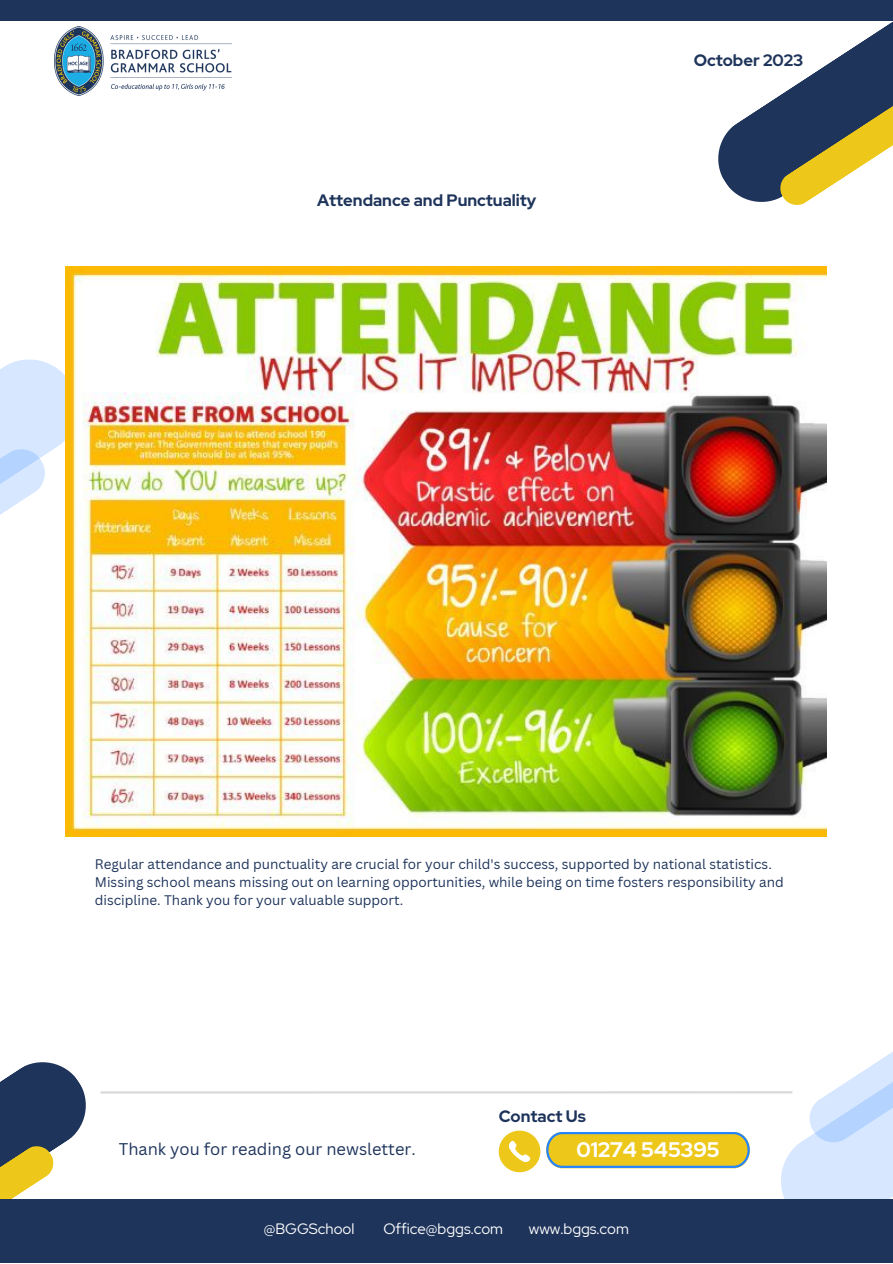
<style>
.page{position:relative;width:893px;height:1264px;background:#fff}
.page>*{position:absolute;margin:0;border:0;box-sizing:border-box;transform-origin:0 0}
.t1{font:700 21px "Red Hat Display";color:#fff}
.t2{font:700 16.5px "Red Hat Display";color:#1e345b}
.t3{font:16.5px "Canva Sans";color:#1e345b}
.t4{font:15px "Red Hat Display";color:#fff}
.t5{font:13.5px/18px "Canva Sans";color:#1e345b}
</style>
<div class="page">
<svg style="left:774px;top:1052px;width:118px;height:146px"></svg>
<svg style="left:0;top:1062px;width:86px;height:136px"></svg>
<div style="left:0;top:1198px;width:892px;height:64px;background:#1e345b"></div>
<hr style="left:101px;top:1091px;width:691px;height:2px;background:#d9d9d9">
<svg style="left:498px;top:1130px;width:42px;height:42px"></svg>
<svg style="left:718px;top:22px;width:174px;height:183px"></svg>
<svg style="left:0;top:353px;width:66px;height:307px"></svg>
<svg style="left:546px;top:1132px;width:204px;height:36px;background:#d2c040"></svg>
<div style="left:0;top:0;width:892px;height:21px;background:#1e345b"></div>
<img style="left:54px;top:27px;width:178px;height:69px">
<img style="left:66px;top:266px;width:760px;height:570px">
<p class="t2" style="left:317px;top:189px;width:221px">Attendance and Punctuality</p>
<p class="t2" style="left:693px;top:49px;width:111px">October 2023</p>
<p class="t5" style="left:95px;top:854px;width:690px">Regular attendance and punctuality are crucial for your child's success, supported by national statistics.<br>Missing school means missing out on learning opportunities, while being on time fosters responsibility and discipline. Thank you for your valuable support.</p>
<p class="t3" style="left:119px;top:1137px;width:298px">Thank you for reading our newsletter.</p>
<p class="t2" style="left:498px;top:1105px;width:88px">Contact Us</p>
<p class="t1" style="left:576px;top:1135px;width:144px">01274 545395</p>
<p class="t4" style="left:264px;top:1218px;width:92px">@BGGSchool</p>
<p class="t4" style="left:383px;top:1218px;width:121px">Office@bggs.com</p>
<p class="t4" style="left:529px;top:1218px;width:102px">www.bggs.com</p>
</div>
